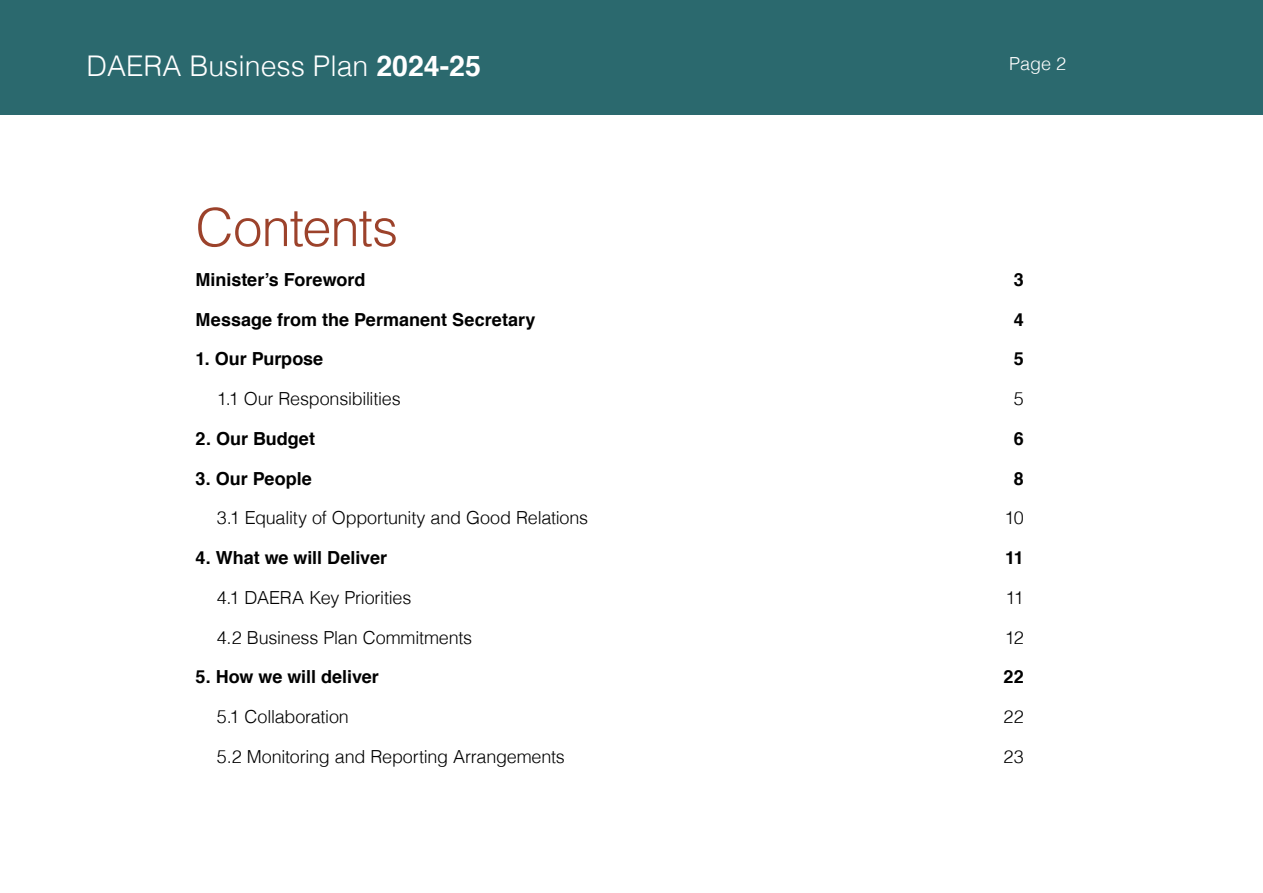
<style>
.page{position:relative;width:1263px;height:893px;background:#fff}
.page>*{position:absolute;margin:0;border:0;box-sizing:border-box;transform-origin:0 0}
._1_1_Header{font:300 52.5px "Helvetica";letter-spacing:-.02em;color:#9c422b}
.t1{font:300 28.5px "Helvetica";color:#fff}
.t2{font:300 18px "Helvetica";letter-spacing:-.01em;color:#000}
.t3{font:700 18px "Helvetica";color:#000}
.t4{font:300 18px "Helvetica";color:#fff}
.s1{font-weight:700}
</style>
<div class="page">
<div style="left:0;top:0;width:1263px;height:115px;background:#2b696e"></div>
<h2 class="t1" style="left:86px;top:42px;width:396px">DAERA Business Plan <span class="s1">2024-25</span></h2>
<p class="t4" style="left:1009px;top:48px;width:59px">Page 2</p>
<p class="_1_1_Header" style="left:196px;top:183px;width:204px">Contents</p>
<p class="t3" style="left:196px;top:263px;width:171px">Minister’s Foreword</p>
<p class="t3" style="left:1014px;top:263px;width:12px">3</p>
<p class="t3" style="left:196px;top:303px;width:341px">Message from the Permanent Secretary</p>
<p class="t3" style="left:1014px;top:303px;width:12px">4</p>
<p class="t3" style="left:196px;top:343px;width:129px">1. Our Purpose</p>
<p class="t3" style="left:1014px;top:343px;width:12px">5</p>
<p class="t2" style="left:217px;top:383px;width:185px">1.1 Our Responsibilities</p>
<p class="t2" style="left:1014px;top:383px;width:12px">5</p>
<p class="t3" style="left:196px;top:422px;width:121px">2. Our Budget</p>
<p class="t3" style="left:1014px;top:422px;width:12px">6</p>
<p class="t3" style="left:196px;top:462px;width:118px">3. Our People</p>
<p class="t3" style="left:1014px;top:462px;width:12px">8</p>
<p class="t2" style="left:217px;top:503px;width:373px">3.1 Equality of Opportunity and Good Relations</p>
<p class="t2" style="left:1004px;top:503px;width:21px">10</p>
<p class="t3" style="left:196px;top:542px;width:193px">4. What we will Deliver</p>
<p class="t3" style="left:1005px;top:542px;width:20px">11</p>
<p class="t2" style="left:217px;top:582px;width:196px">4.1 DAERA Key Priorities</p>
<p class="t2" style="left:1005px;top:582px;width:20px">11</p>
<p class="t2" style="left:217px;top:622px;width:257px">4.2 Business Plan Commitments</p>
<p class="t2" style="left:1005px;top:622px;width:21px">12</p>
<p class="t3" style="left:196px;top:661px;width:185px">5. How we will deliver</p>
<p class="t3" style="left:1003px;top:661px;width:22px">22</p>
<p class="t2" style="left:217px;top:701px;width:134px">5.1 Collaboration</p>
<p class="t2" style="left:1003px;top:701px;width:22px">22</p>
<p class="t2" style="left:217px;top:741px;width:349px">5.2 Monitoring and Reporting Arrangements</p>
<p class="t2" style="left:1004px;top:741px;width:22px">23</p>
</div>
